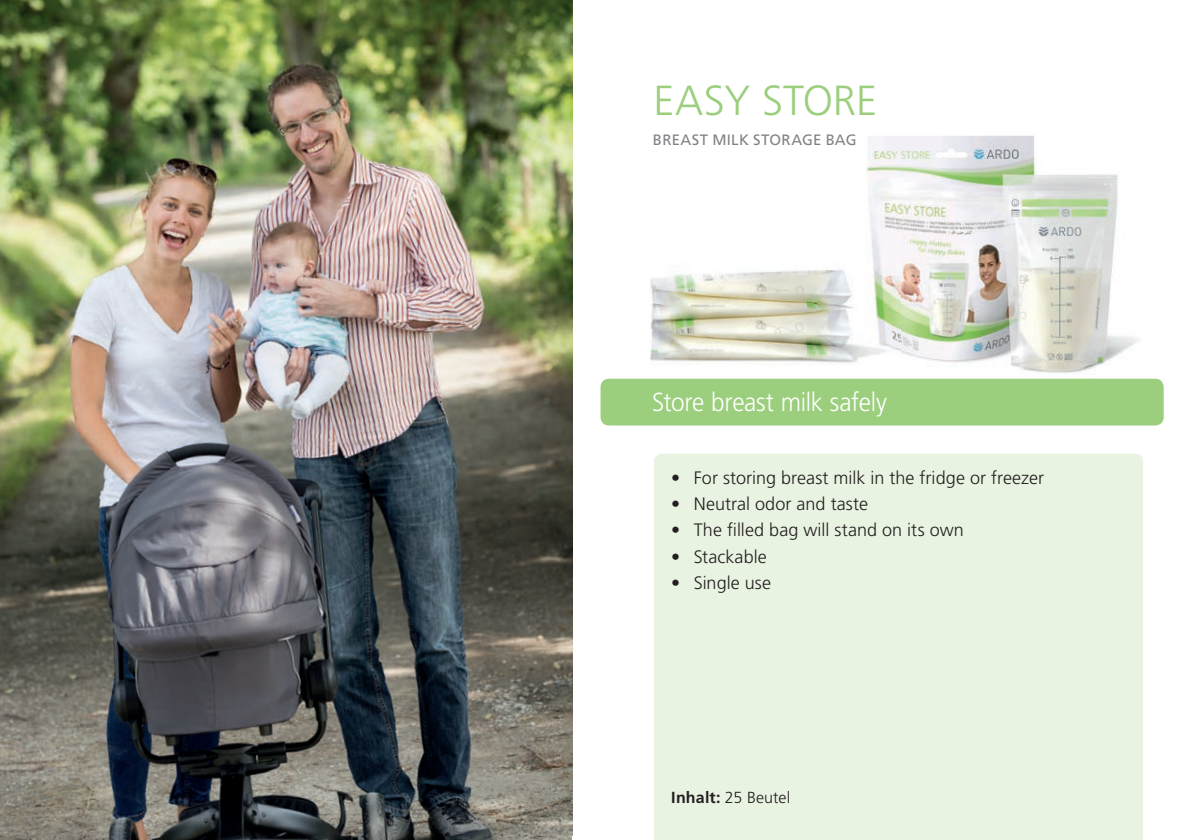
<style>
.page{position:relative;width:1191px;height:840px;background:#fff}
.page>*{position:absolute;margin:0;border:0;box-sizing:border-box;transform-origin:0 0}
.t1{font:300 42px "Frutiger LT";color:#9bce7d}
.t2{font:300 26px "Frutiger LT";letter-spacing:-.015em;color:#fff;scale:.94 1}
.t3{font:300 18px "Frutiger LT";letter-spacing:.005em;color:#231f20}
.t4{font:300 16px "Frutiger LT";letter-spacing:.005em;color:#231f20}
.t5{font:15px "Frutiger LT";letter-spacing:.02em;color:#808285}
.s1{font-weight:700}
</style>
<div class="page">
<img style="left:866px;top:136px;width:294px;height:244px">
<img style="left:0;top:0;width:573px;height:839px">
<div style="left:654px;top:453px;width:489px;height:386px;background:#e9f3e1"></div>
<div style="left:600px;top:378px;width:563px;height:47px;background:#9bce7d;border-radius:9px"></div>
<img style="left:650px;top:232px;width:250px;height:143px">
<h1 class="t1" style="left:653px;top:76px;width:225px">EASY STORE</h1>
<p class="t5" style="left:653px;top:131px;width:205px">BREAST MILK STORAGE BAG</p>
<h2 class="t2" style="left:652px;top:387px;width:251px">Store breast milk safely</h2>
<p class="t3" style="left:671px;top:468px;width:374px">• For storing breast milk in the fridge or freezer</p>
<p class="t3" style="left:671px;top:494px;width:199px">• Neutral odor and taste</p>
<p class="t3" style="left:671px;top:519px;width:294px">• The filled bag will stand on its own</p>
<p class="t3" style="left:671px;top:545px;width:97px">• Stackable</p>
<p class="t3" style="left:671px;top:571px;width:101px">• Single use</p>
<p class="t4" style="left:671px;top:787px;width:120px"><span class="s1">Inhalt:</span> 25 Beutel</p>
</div>
